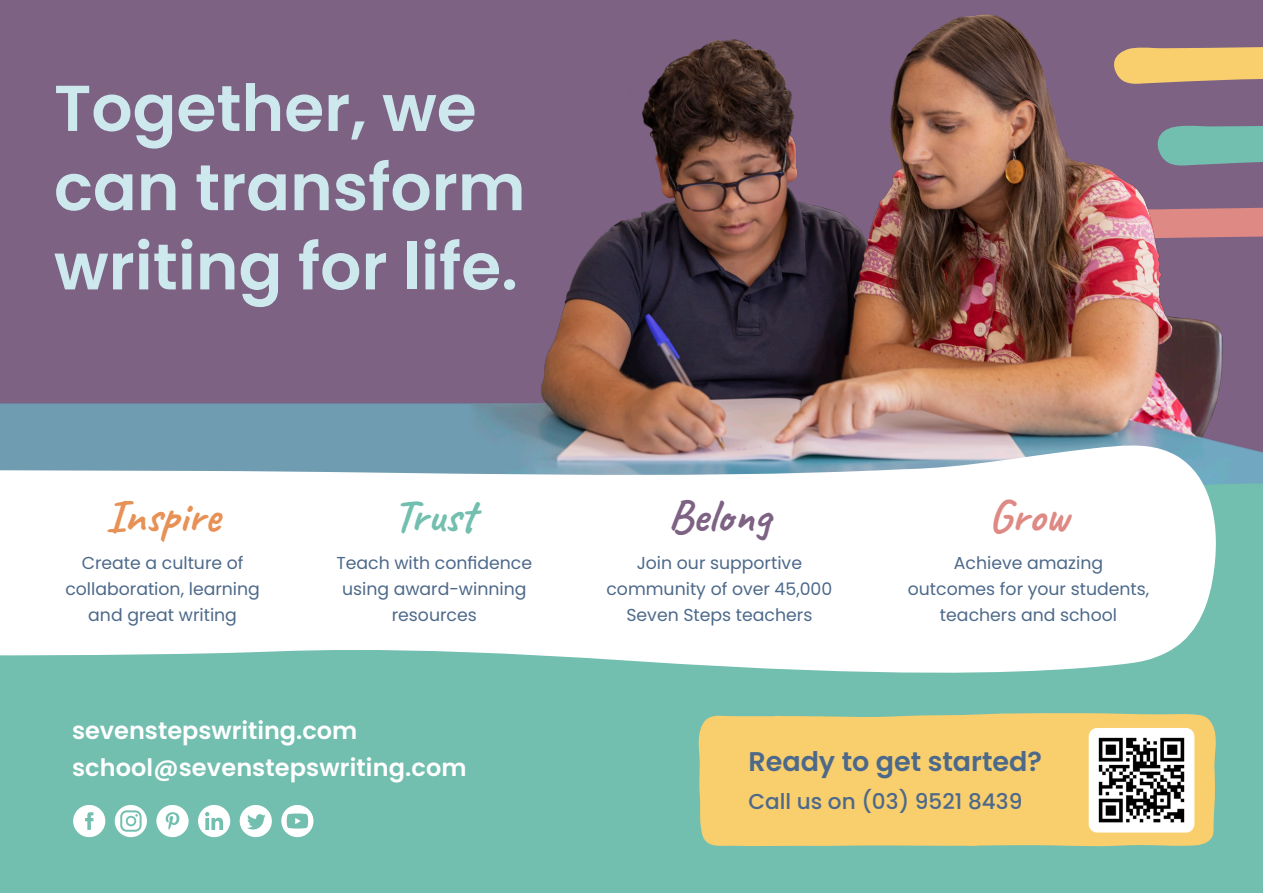
<style>
.page{position:relative;width:1263px;height:893px;background:#fff}
.page>*{position:absolute;margin:0;border:0;box-sizing:border-box;transform-origin:0 0}
.t1{font:600 64.65px/79.2px "Poppins";color:#cee9ee}
.t2{font:700 46.05px "Caveat";color:#e79156}
.t3{font:700 46.05px "Caveat";color:#7d6284}
.t4{font:700 46.05px "Caveat";color:#72beaf}
.t5{font:700 46.05px "Caveat";color:#de8983}
.t6{font:600 27px "Poppins";color:#4d698a}
.t7{font:600 24px "Poppins";letter-spacing:.005em;color:#fff}
.Body__blue__14{font:500 21.6px "Poppins";color:#4d698a}
.Body__white__12{font:17.25px/26px "Poppins";color:#4d698a;text-align:center}
</style>
<div class="page">
<div style="left:0;top:699px;width:1263px;height:194px;background:#72beaf"></div>
<img style="left:0;top:0;width:1263px;height:475px">
<div style="left:0;top:475px;width:1263px;height:224px;background:#72beaf"></div>
<svg style="left:0;top:445px;width:1216px;height:233px"></svg>
<div style="left:698px;top:713px;width:520px;height:134px;background:#f9ce6d"></div>
<div style="left:1089px;top:728px;width:105px;height:104px;background:#fff;border-radius:9px"></div>
<img style="left:1098px;top:737px;width:87px;height:86px">
<svg style="left:73px;top:805px;width:32px;height:32px"></svg>
<svg style="left:115px;top:805px;width:32px;height:32px"></svg>
<svg style="left:156px;top:805px;width:33px;height:32px"></svg>
<svg style="left:198px;top:805px;width:32px;height:32px"></svg>
<svg style="left:240px;top:805px;width:32px;height:32px"></svg>
<svg style="left:281px;top:805px;width:32px;height:32px"></svg>
<p class="t1" style="left:54px;top:69px;width:473px">Together, we can transform writing for life.</p>
<p class="t2" style="left:106px;top:487px;width:116px">Inspire</p>
<p class="Body__white__12" style="left:65px;top:550px;width:196px">Create a culture of collaboration, learning and great writing</p>
<p class="t4" style="left:393px;top:487px;width:84px">Trust</p>
<p class="Body__white__12" style="left:336px;top:550px;width:197px">Teach with confidence using award-winning resources</p>
<p class="t7" style="left:72px;top:717px;width:287px">sevenstepswriting.com</p>
<p class="t7" style="left:72px;top:754px;width:396px">school@sevenstepswriting.com</p>
<p class="t3" style="left:668px;top:487px;width:104px">Belong</p>
<p class="Body__white__12" style="left:606px;top:550px;width:227px">Join our supportive community of over 45,000<br>Seven Steps teachers</p>
<p class="t5" style="left:988px;top:487px;width:82px">Grow</p>
<p class="Body__white__12" style="left:908px;top:550px;width:243px">Achieve amazing<br>outcomes for your students, teachers and school</p>
<p class="t6" style="left:748px;top:745px;width:295px">Ready to get started?</p>
<p class="Body__blue__14" style="left:748px;top:789px;width:275px">Call us on (03) 9521 8439</p>
</div>
